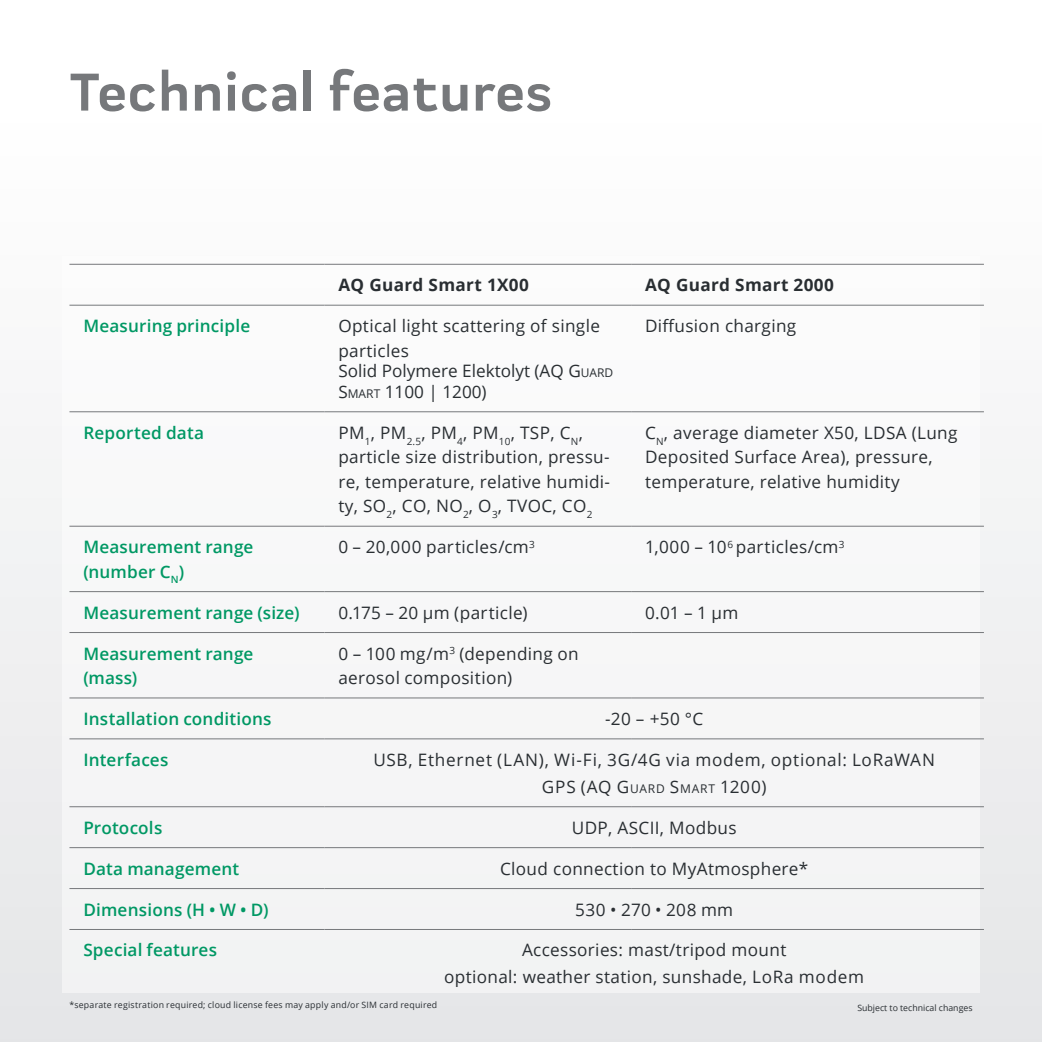
<style>
.page{position:relative;width:1042px;height:1042px;background:#fff}
.page>*{position:absolute;margin:0;border:0;box-sizing:border-box;transform-origin:0 0}
.Einf__Abs{font:700 55.12px "Praktika";letter-spacing:.02em;color:#76787b}
.t1{font:17.15px/24.5px "Open Sans";letter-spacing:.02em;color:#292e32}
.t2{font:600 17.15px/24.5px "Open Sans";letter-spacing:.01em;color:#009864}
.t3{font:17.15px/26.9px "Open Sans";letter-spacing:.04em;color:#292e32;text-align:center}
.t4{font:17.15px/20.7px "Open Sans";color:#292e32}
.t5{font:700 17.15px "Open Sans";letter-spacing:.02em;color:#292e32}
.t6{font:8.75px "Open Sans";letter-spacing:.025em;color:#292e32}
.t7{font:8.75px "Open Sans";color:#292e32}
.s1{font-style:inherit}
.s2{font-size:12.08px}
</style>
<div class="page">
<div style="left:0;top:0;width:1042px;height:1042px;background:linear-gradient(to bottom,#fff,#e5e6e8)"></div>
<div style="left:62px;top:255px;width:918px;height:737px;background:#f7f7f8"></div>
<hr style="left:69px;top:264px;width:255px;height:1px;background:#76787b">
<hr style="left:324px;top:264px;width:307px;height:1px;background:#76787b">
<hr style="left:631px;top:264px;width:353px;height:1px;background:#76787b">
<hr style="left:69px;top:305px;width:255px;height:1px;background:#76787b">
<hr style="left:324px;top:305px;width:307px;height:1px;background:#76787b">
<hr style="left:631px;top:305px;width:353px;height:1px;background:#76787b">
<hr style="left:69px;top:411px;width:255px;height:1px;background:#76787b">
<hr style="left:324px;top:411px;width:307px;height:1px;background:#76787b">
<hr style="left:631px;top:411px;width:353px;height:1px;background:#76787b">
<hr style="left:69px;top:526px;width:255px;height:1px;background:#76787b">
<hr style="left:324px;top:526px;width:307px;height:1px;background:#76787b">
<hr style="left:631px;top:526px;width:353px;height:1px;background:#76787b">
<hr style="left:69px;top:591px;width:255px;height:1px;background:#76787b">
<hr style="left:324px;top:591px;width:307px;height:1px;background:#76787b">
<hr style="left:631px;top:591px;width:353px;height:1px;background:#76787b">
<hr style="left:69px;top:632px;width:255px;height:1px;background:#76787b">
<hr style="left:324px;top:632px;width:307px;height:1px;background:#76787b">
<hr style="left:631px;top:632px;width:353px;height:1px;background:#76787b">
<hr style="left:69px;top:697px;width:255px;height:1px;background:#76787b">
<hr style="left:324px;top:697px;width:307px;height:1px;background:#76787b">
<hr style="left:631px;top:697px;width:353px;height:1px;background:#76787b">
<hr style="left:69px;top:738px;width:255px;height:1px;background:#76787b">
<hr style="left:324px;top:738px;width:307px;height:1px;background:#76787b">
<hr style="left:631px;top:738px;width:353px;height:1px;background:#76787b">
<hr style="left:69px;top:806px;width:255px;height:1px;background:#76787b">
<hr style="left:324px;top:806px;width:307px;height:1px;background:#76787b">
<hr style="left:631px;top:806px;width:353px;height:1px;background:#76787b">
<hr style="left:69px;top:847px;width:255px;height:1px;background:#76787b">
<hr style="left:324px;top:847px;width:307px;height:1px;background:#76787b">
<hr style="left:631px;top:847px;width:353px;height:1px;background:#76787b">
<hr style="left:69px;top:888px;width:255px;height:1px;background:#76787b">
<hr style="left:324px;top:888px;width:307px;height:1px;background:#76787b">
<hr style="left:631px;top:888px;width:353px;height:1px;background:#76787b">
<hr style="left:69px;top:929px;width:255px;height:1px;background:#76787b">
<hr style="left:324px;top:929px;width:307px;height:1px;background:#76787b">
<hr style="left:631px;top:929px;width:353px;height:1px;background:#76787b">
<p class="Einf__Abs" style="left:69px;top:49px;width:484px">Technical features</p>
<p class="t5" style="left:338px;top:273px;width:192px">AQ Guard Smart 1X00</p>
<p class="t5" style="left:645px;top:273px;width:190px">AQ Guard Smart 2000</p>
<p class="t2" style="left:83px;top:313px;width:168px">Measuring principle</p>
<p class="t1" style="left:338px;top:313px;width:263px">Optical light scattering of single particles</p>
<p class="t4" style="left:338px;top:360px;width:276px">Solid Polymere Elektolyt (<span class="s1">AQ G</span><span class="s2">UARD<br></span><span class="s1">S</span><span class="s2">MART</span> <span class="s1">1100 | 1200</span>)</p>
<p class="t1" style="left:645px;top:313px;width:153px">Diffusion charging</p>
<p class="t2" style="left:83px;top:420px;width:122px">Reported data</p>
<p class="t1" style="left:338px;top:420px;width:273px">PM<sub>1</sub>, PM<sub>2.5</sub>, PM<sub>4</sub>, PM<sub>10</sub>, TSP, C<sub>N</sub>, particle size distribution, pressu&shy;re, temperature, relative humidi&shy;ty, SO<sub>2</sub>, CO, NO<sub>2</sub>, O<sub>3</sub>, TVOC, CO<sub>2</sub></p>
<p class="t1" style="left:645px;top:420px;width:314px">C<sub>N</sub>, average diameter X50, LDSA (Lung<br>Deposited Surface Area), pressure, temperature, relative humidity</p>
<p class="t2" style="left:83px;top:534px;width:172px">Measurement range (number C<sub>N</sub>)</p>
<p class="t1" style="left:338px;top:534px;width:198px">0 – 20,000 particles/cm<sup>3</sup></p>
<p class="t1" style="left:645px;top:534px;width:201px">1,000 – 10<sup>6</sup> particles/cm<sup>3</sup></p>
<p class="t2" style="left:83px;top:600px;width:218px">Measurement range (size)</p>
<p class="t1" style="left:338px;top:600px;width:191px">0.175 – 20 µm (particle)</p>
<p class="t1" style="left:645px;top:600px;width:95px">0.01 – 1 µm</p>
<p class="t2" style="left:83px;top:641px;width:172px">Measurement range (mass)</p>
<p class="t1" style="left:338px;top:640px;width:242px">0 – 100 mg/m<sup>3</sup> (depending on aerosol composition)</p>
<p class="t2" style="left:83px;top:706px;width:190px">Installation conditions</p>
<p class="t1" style="left:605px;top:706px;width:100px">-20 – +50 °C</p>
<p class="t2" style="left:83px;top:747px;width:87px">Interfaces</p>
<p class="t3" style="left:373px;top:746px;width:563px">USB, Ethernet (LAN), Wi-Fi, 3G/4G via modem, optional: LoRaWAN<br>GPS (<span class="s1">AQ G</span><span class="s2">UARD</span> <span class="s1">S</span><span class="s2">MART</span> <span class="s1">1200</span>)</p>
<p class="t2" style="left:83px;top:815px;width:81px">Protocols</p>
<p class="t1" style="left:572px;top:815px;width:166px">UDP, ASCII, Modbus</p>
<p class="t2" style="left:83px;top:856px;width:157px">Data management</p>
<p class="t1" style="left:500px;top:856px;width:310px">Cloud connection to MyAtmosphere*</p>
<p class="t2" style="left:83px;top:897px;width:187px">Dimensions (H • W • D)</p>
<p class="t1" style="left:575px;top:896px;width:159px">530 • 270 • 208 mm</p>
<p class="t2" style="left:83px;top:937px;width:135px">Special features</p>
<p class="t1" style="left:522px;top:937px;width:266px">Accessories: mast/tripod mount</p>
<p class="t1" style="left:444px;top:964px;width:421px">optional: weather station, sunshade, LoRa modem</p>
<p class="t6" style="left:69px;top:998px;width:369px">*separate registration required; cloud license fees may apply and/or SIM card required</p>
<p class="t7" style="left:857px;top:1002px;width:117px">Subject to technical changes</p>
</div>
